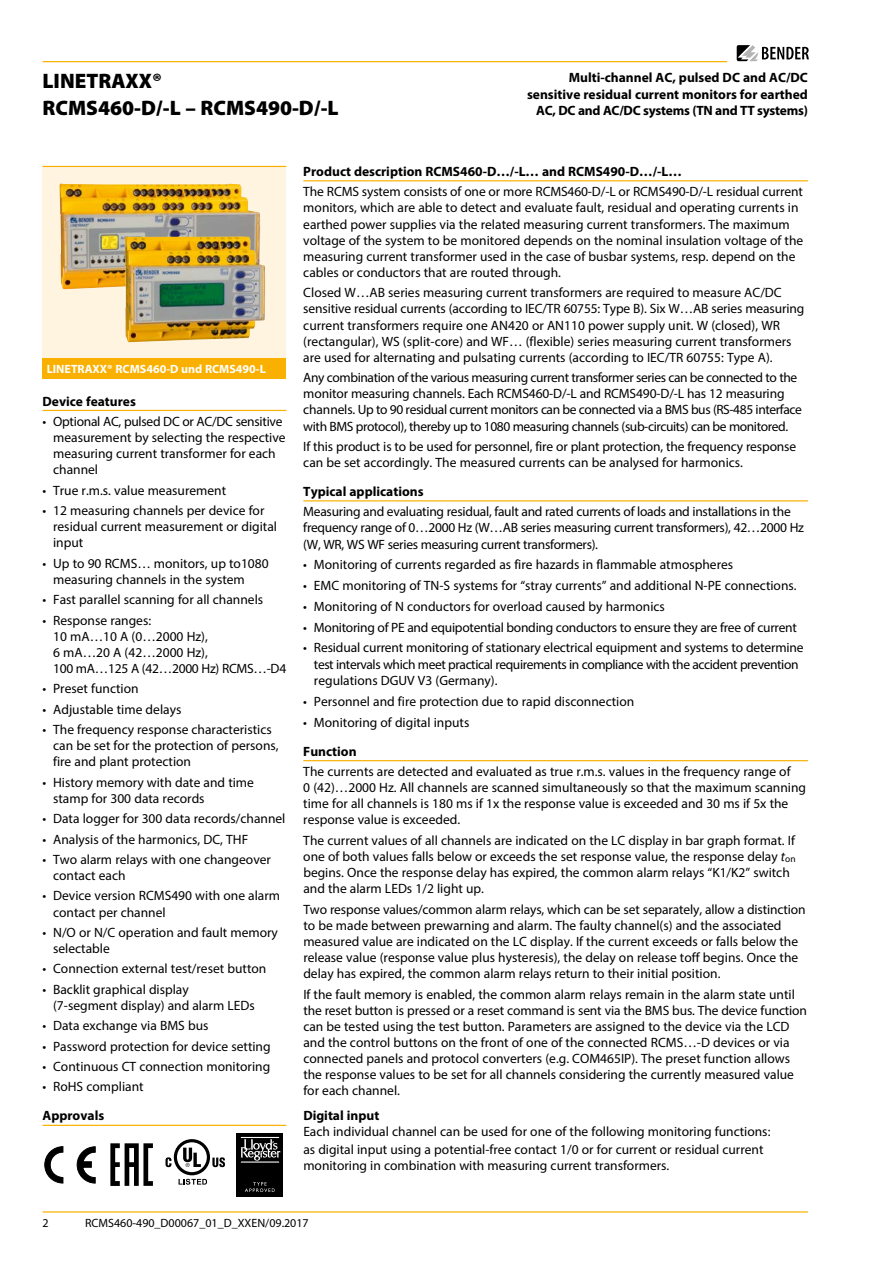
<style>
.page{position:relative;width:893px;height:1263px;background:#fff}
.page>*{position:absolute;margin:0;border:0;box-sizing:border-box;transform-origin:0 0}
.t1{font:900 21px/27.3px "Myriad Pro";color:#000}
.t2{font:13.5px/16px "Myriad Pro";color:#000}
.t3{font:13.5px/16px "Myriad Pro";letter-spacing:-.03em;color:#000}
.t4{font:13.5px/16px "Myriad Pro";letter-spacing:-.02em;color:#000}
.t5{font:700 13.5px/16.5px "Myriad Pro";color:#000;text-align:right}
.t6{font:12px "Myriad Pro";color:#000}
.t7{font:700 12px "Myriad Pro";color:#fff}
.s1{font-style:italic}
</style>
<div class="page">
<hr style="left:43px;top:61px;width:684px;height:1px;background:#f9b000">
<hr style="left:43px;top:1211px;width:765px;height:1px;background:#f9b000">
<svg style="left:737px;top:45px;width:72px;height:16px"></svg>
<hr style="left:303px;top:180px;width:505px;height:1px;background:#f9b000">
<hr style="left:303px;top:500px;width:505px;height:1px;background:#f9b000">
<hr style="left:303px;top:760px;width:505px;height:1px;background:#f9b000">
<hr style="left:43px;top:410px;width:243px;height:1px;background:#f9b000">
<hr style="left:43px;top:1125px;width:243px;height:1px;background:#f9b000">
<svg style="left:45px;top:1146px;width:18px;height:37px"></svg>
<svg style="left:77px;top:1146px;width:19px;height:37px"></svg>
<svg style="left:110px;top:1143px;width:43px;height:43px"></svg>
<div style="left:174px;top:1139px;width:36px;height:36px;border:3px solid #000;border-radius:50%"></div>
<svg style="left:212px;top:1157px;width:13px;height:11px"></svg>
<svg style="left:165px;top:1157px;width:6px;height:10px"></svg>
<svg style="left:183px;top:1147px;width:18px;height:20px"></svg>
<svg style="left:179px;top:1179px;width:28px;height:6px"></svg>
<div style="left:236px;top:1133px;width:47px;height:63px;background:#000"></div>
<hr style="left:241px;top:1161px;width:38px;height:1px;background:#fff">
<hr style="left:241px;top:1137px;width:38px;height:1px;background:#fff">
<svg style="left:241px;top:1139px;width:39px;height:21px"></svg>
<svg style="left:245px;top:1182px;width:30px;height:10px"></svg>
<div style="left:43px;top:358px;width:243px;height:20px;background:#f9b000"></div>
<div style="left:43px;top:166px;width:243px;height:191px;background:#fff4e0"></div>
<hr style="left:43px;top:166px;width:243px;height:1px;background:#f9b000">
<img style="left:60px;top:183px;width:200px;height:106px">
<img style="left:125px;top:236px;width:140px;height:106px">
<h1 class="t1" style="left:43px;top:68px;width:298px">LINETRAXX®<br>RCMS460-D/-L – RCMS490-D/-L</h1>
<p class="t5" style="left:527px;top:69px;width:282px">Multi-channel AC, pulsed DC and AC/DC sensitive residual current monitors for earthed<br>AC, DC and AC/DC systems (TN and TT systems)</p>
<p class="t7" style="left:47px;top:361px;width:221px">LINETRAXX® RCMS460-D und RCMS490-L</p>
<p class="t5" style="left:43px;top:392px;width:95px">Device features</p>
<p class="t2" style="left:53px;top:413px;width:234px;text-indent:-11px">• Optional AC, pulsed DC or AC/DC sensitive measurement by selecting the respective measuring current transformer for each channel</p>
<p class="t2" style="left:43px;top:482px;width:185px">• True r.m.s. value measurement</p>
<p class="t2" style="left:53px;top:502px;width:225px;text-indent:-11px">• 12 measuring channels per device for residual current measurement or digital input</p>
<p class="t2" style="left:53px;top:555px;width:217px;text-indent:-11px">• Up to 90 RCMS… monitors, up to1080 measuring channels in the system</p>
<p class="t2" style="left:43px;top:591px;width:222px">• Fast parallel scanning for all channels</p>
<p class="t2" style="left:53px;top:612px;width:235px;text-indent:-11px">• Response ranges:<br>10 mA…10 A (0…2000 Hz),<br>6 mA…20 A (42…2000 Hz),<br>100 mA…125 A (42…2000 Hz) RCMS…-D4</p>
<p class="t2" style="left:43px;top:680px;width:98px">• Preset function</p>
<p class="t2" style="left:43px;top:701px;width:140px">• Adjustable time delays</p>
<p class="t2" style="left:53px;top:721px;width:227px;text-indent:-11px">• The frequency response characteristics can be set for the protection of persons, fire and plant protection</p>
<p class="t2" style="left:53px;top:774px;width:202px;text-indent:-11px">• History memory with date and time stamp for 300 data records</p>
<p class="t2" style="left:43px;top:810px;width:244px">• Data logger for 300 data records/channel</p>
<p class="t2" style="left:43px;top:831px;width:207px">• Analysis of the harmonics, DC, THF</p>
<p class="t2" style="left:53px;top:851px;width:219px;text-indent:-11px">• Two alarm relays with one changeover contact each</p>
<p class="t2" style="left:53px;top:888px;width:229px;text-indent:-11px">• Device version RCMS490 with one alarm contact per channel</p>
<p class="t2" style="left:53px;top:924px;width:226px;text-indent:-11px">• N/O or N/C operation and fault memory selectable</p>
<p class="t2" style="left:43px;top:961px;width:225px">• Connection external test/reset button</p>
<p class="t2" style="left:53px;top:981px;width:203px;text-indent:-11px">• Backlit graphical display (7-segment display) and alarm LEDs</p>
<p class="t2" style="left:43px;top:1017px;width:167px">• Data exchange via BMS bus</p>
<p class="t2" style="left:43px;top:1038px;width:230px">• Password protection for device setting</p>
<p class="t2" style="left:43px;top:1058px;width:229px">• Continuous CT connection monitoring</p>
<p class="t2" style="left:43px;top:1079px;width:103px">• RoHS compliant</p>
<p class="t5" style="left:43px;top:1107px;width:63px">Approvals</p>
<p class="t5" style="left:303px;top:163px;width:380px">Product description RCMS460-D…/-L… and RCMS490-D…/-L…</p>
<p class="t2" style="left:303px;top:184px;width:501px">The RCMS system consists of one or more RCMS460-D/-L or RCMS490-D/-L residual current monitors, which are able to detect and evaluate fault, residual and operating currents in earthed power supplies via the related measuring current transformers. The maximum voltage of the system to be monitored depends on the nominal insulation voltage of the measuring current transformer used in the case of busbar systems, resp. depend on the cables or conductors that are routed through.</p>
<p class="t2" style="left:303px;top:285px;width:502px">Closed W…AB series measuring current transformers are required to measure AC/DC sensitive residual currents (according to IEC/TR 60755: Type B). Six W…AB series measuring current transformers require one AN420 or AN110 power supply unit. W (closed), WR (rectangular), WS (split-core) and WF… (flexible) series measuring current transformers are used for alternating and pulsating currents (according to IEC/TR 60755: Type A).</p>
<p class="t3" style="left:303px;top:369px;width:500px">Any combination of the various measuring current transformer series can be connected to the monitor measuring channels. Each RCMS460-D/-L and RCMS490-D/-L has 12 measuring channels. Up to 90 residual current monitors can be connected via a BMS bus (RS-485 interface with BMS protocol), thereby up to 1080 measuring channels (sub-circuits) can be monitored.</p>
<p class="t2" style="left:303px;top:438px;width:494px">If this product is to be used for personnel, fire or plant protection, the frequency response can be set accordingly. The measured currents can be analysed for harmonics.</p>
<p class="t5" style="left:303px;top:483px;width:122px">Typical applications</p>
<p class="t4" style="left:303px;top:503px;width:502px">Measuring and evaluating residual, fault and rated currents of loads and installations in the frequency range of 0…2000 Hz (W…AB series measuring current transformers), 42…2000 Hz (W, WR, WS WF series measuring current transformers).</p>
<p class="t2" style="left:303px;top:556px;width:431px">• Monitoring of currents regarded as fire hazards in flammable atmospheres</p>
<p class="t2" style="left:303px;top:577px;width:495px">• EMC monitoring of TN-S systems for “stray currents” and additional N-PE connections.</p>
<p class="t2" style="left:303px;top:598px;width:363px">• Monitoring of N conductors for overload caused by harmonics</p>
<p class="t4" style="left:303px;top:619px;width:495px">• Monitoring of PE and equipotential bonding conductors to ensure they are free of current</p>
<p class="t2" style="left:314px;top:639px;width:491px;line-height:16.5px;text-indent:-11px">• Residual current monitoring of stationary electrical equipment and systems to determine test intervals which meet practical requirements in compliance with the accident prevention regulations DGUV V3 (Germany).</p>
<p class="t2" style="left:303px;top:693px;width:332px">• Personnel and fire protection due to rapid disconnection</p>
<p class="t2" style="left:303px;top:714px;width:168px">• Monitoring of digital inputs</p>
<p class="t5" style="left:303px;top:742px;width:55px">Function</p>
<p class="t2" style="left:303px;top:763px;width:504px">The currents are detected and evaluated as true r.m.s. values in the frequency range of<br>0 (42)…2000 Hz. All channels are scanned simultaneously so that the maximum scanning time for all channels is 180 ms if 1x the response value is exceeded and 30 ms if 5x the response value is exceeded.</p>
<p class="t2" style="left:303px;top:832px;width:494px">The current values of all channels are indicated on the LC display in bar graph format. If one of both values falls below or exceeds the set response value, the response delay <span class="s1">t</span><sub>on </sub>begins. Once the response delay has expired, the common alarm relays “K1/K2” switch and the alarm LEDs 1/2 light up.</p>
<p class="t2" style="left:303px;top:901px;width:504px">Two response values/common alarm relays, which can be set separately, allow a distinction to be made between prewarning and alarm. The faulty channel(s) and the associated measured value are indicated on the LC display. If the current exceeds or falls below the release value (response value plus hysteresis), the delay on release toff begins. Once the delay has expired, the common alarm relays return to their initial position.</p>
<p class="t2" style="left:303px;top:986px;width:505px">If the fault memory is enabled, the common alarm relays remain in the alarm state until the reset button is pressed or a reset command is sent via the BMS bus. The device function can be tested using the test button. Parameters are assigned to the device via the LCD and the control buttons on the front of one of the connected RCMS…-D devices or via connected panels and protocol converters (e.g. COM465IP). The preset function allows the response values to be set for all channels considering the currently measured value for each channel.</p>
<p class="t5" style="left:303px;top:1107px;width:77px">Digital input</p>
<p class="t2" style="left:303px;top:1122px;width:469px;line-height:18.3px">Each individual channel can be used for one of the following monitoring functions: as digital input using a potential-free contact 1/0 or for current or residual current</p>
<p class="t2" style="left:303px;top:1158px;width:368px">monitoring in combination with measuring current transformers.</p>
<p class="t6" style="left:43px;top:1216px;width:8px">2</p>
<p class="t6" style="left:85px;top:1216px;width:225px">RCMS460-490_D00067_01_D_XXEN/09.2017</p>
</div>
